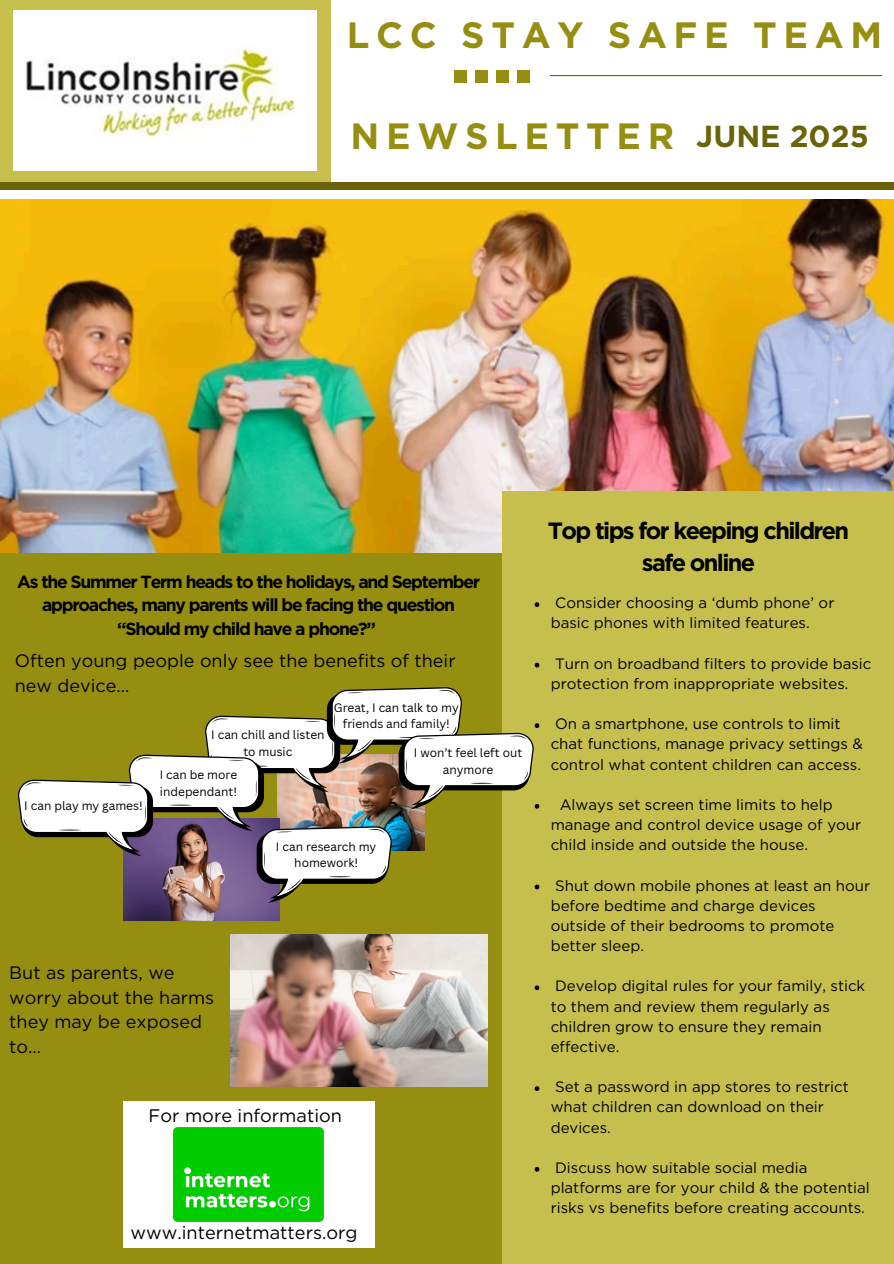
<style>
.page{position:relative;width:894px;height:1264px;background:#fff}
.page>*{position:absolute;margin:0;border:0;box-sizing:border-box;transform-origin:0 0}
.t1{font:700 36.6px "Gotham";letter-spacing:.185em;color:#968e10}
.t2{font:700 30.3px "Gotham";color:#696309}
.t3{font:700 23.55px/32px "Gotham";letter-spacing:-.07em;color:#000;text-align:center}
.t4{font:18.15px "Gotham";color:#000}
.t5{font:18px/24.8px "Gotham";color:#000}
.t6{font:700 17.55px/23.7px "Gotham";letter-spacing:-.07em;color:#000;text-align:center}
.t7{font:15px/20.1px "Gotham";color:#000}
.t8{font:11.85px/16.6px "Canva Sans";color:#000;text-align:center}
</style>
<div class="page">
<img style="left:0;top:199px;width:893px;height:353px">
<div style="left:0;top:182px;width:893px;height:8px;background:#696309"></div>
<div style="left:0;top:0;width:330px;height:181px;background:#c6bf4d"></div>
<div style="left:0;top:552px;width:598px;height:711px;background:#968e10"></div>
<hr style="left:549px;top:75px;width:332px;height:1px;background:#696309">
<svg style="left:517px;top:70px;width:12px;height:12px"></svg>
<svg style="left:496px;top:70px;width:12px;height:12px"></svg>
<svg style="left:475px;top:70px;width:12px;height:12px"></svg>
<svg style="left:454px;top:70px;width:12px;height:12px"></svg>
<img style="left:230px;top:934px;width:257px;height:152px">
<div style="left:501px;top:491px;width:392px;height:772px;background:#c6bf4d"></div>
<svg style="left:534px;top:602px;width:5px;height:5px"></svg>
<svg style="left:534px;top:662px;width:5px;height:5px"></svg>
<svg style="left:534px;top:985px;width:5px;height:5px"></svg>
<svg style="left:534px;top:1086px;width:5px;height:4px"></svg>
<svg style="left:534px;top:1167px;width:5px;height:4px"></svg>
<img style="left:124px;top:902px;width:155px;height:18px">
<svg style="left:18px;top:687px;width:521px;height:215px"></svg>
<img style="left:13px;top:11px;width:303px;height:159px">
<div style="left:123px;top:1101px;width:251px;height:146px;background:#fff"></div>
<img style="left:174px;top:1127px;width:150px;height:93px">
<p class="t1" style="left:347px;top:13px;width:536px">LCC STAY SAFE TEAM</p>
<p class="t1" style="left:350px;top:114px;width:325px">NEWSLETTER</p>
<h5 class="t2" style="left:696px;top:118px;width:174px">JUNE 2025</h5>
<p class="t6" style="left:17px;top:569px;width:464px">As the Summer Term heads to the holidays, and September approaches, many parents will be facing the question “Should my child have a phone?”</p>
<p class="t5" style="left:15px;top:648px;width:442px">Often young people only see the benefits of their new device…</p>
<h4 class="t8" style="left:24px;top:797px;width:120px">I can play my games!</h4>
<h6 class="t8" style="left:211px;top:726px;width:115px">I can chill and listen to music</h6>
<h6 class="t8" style="left:160px;top:766px;width:79px;text-align:left">I can be more independant!</h6>
<h6 class="t8" style="left:334px;top:698px;width:126px">Great, I can talk to my friends and family!</h6>
<h6 class="t8" style="left:414px;top:744px;width:110px">I won’t feel left out anymore</h6>
<h6 class="t8" style="left:276px;top:837px;width:102px">I can research my homework!</h6>
<p class="t5" style="left:9px;top:959px;width:206px">But as parents, we worry about the harms they may be exposed to…</p>
<p class="t4" style="left:149px;top:1104px;width:195px">For more information</p>
<p class="t4" style="left:130px;top:1221px;width:228px">www.internetmatters.org</p>
<h6 class="t3" style="left:547px;top:514px;width:303px">Top tips for keeping children safe online</h6>
<p class="t7" style="left:550px;top:592px;width:285px;text-indent:5px">Consider choosing a ‘dumb phone’ or basic phones with limited features.</p>
<p class="t7" style="left:550px;top:653px;width:322px;text-indent:5px">Turn on broadband filters to provide basic protection from inappropriate websites.</p>
<p class="t7" style="left:550px;top:713px;width:313px;text-indent:5px">On a smartphone, use controls to limit chat functions, manage privacy settings &amp; control what content children can access.</p>
<p class="t7" style="left:550px;top:794px;width:312px;text-indent:9px">Always set screen time limits to help manage and control device usage of your child inside and outside the house.</p>
<h1 class="t7" style="left:550px;top:875px;width:321px;text-indent:5px">Shut down mobile phones at least an hour before bedtime and charge devices outside of their bedrooms to promote better sleep.</h1>
<h2 class="t7" style="left:550px;top:975px;width:316px;text-indent:5px">Develop digital rules for your family, stick to them and review them regularly as children grow to ensure they remain effective.</h2>
<p class="t7" style="left:550px;top:1076px;width:299px;text-indent:5px">Set a password in app stores to restrict what children can download on their devices.</p>
<h3 class="t7" style="left:550px;top:1157px;width:320px;text-indent:5px">Discuss how suitable social media platforms are for your child &amp; the potential risks vs benefits before creating accounts.</h3>
</div>
